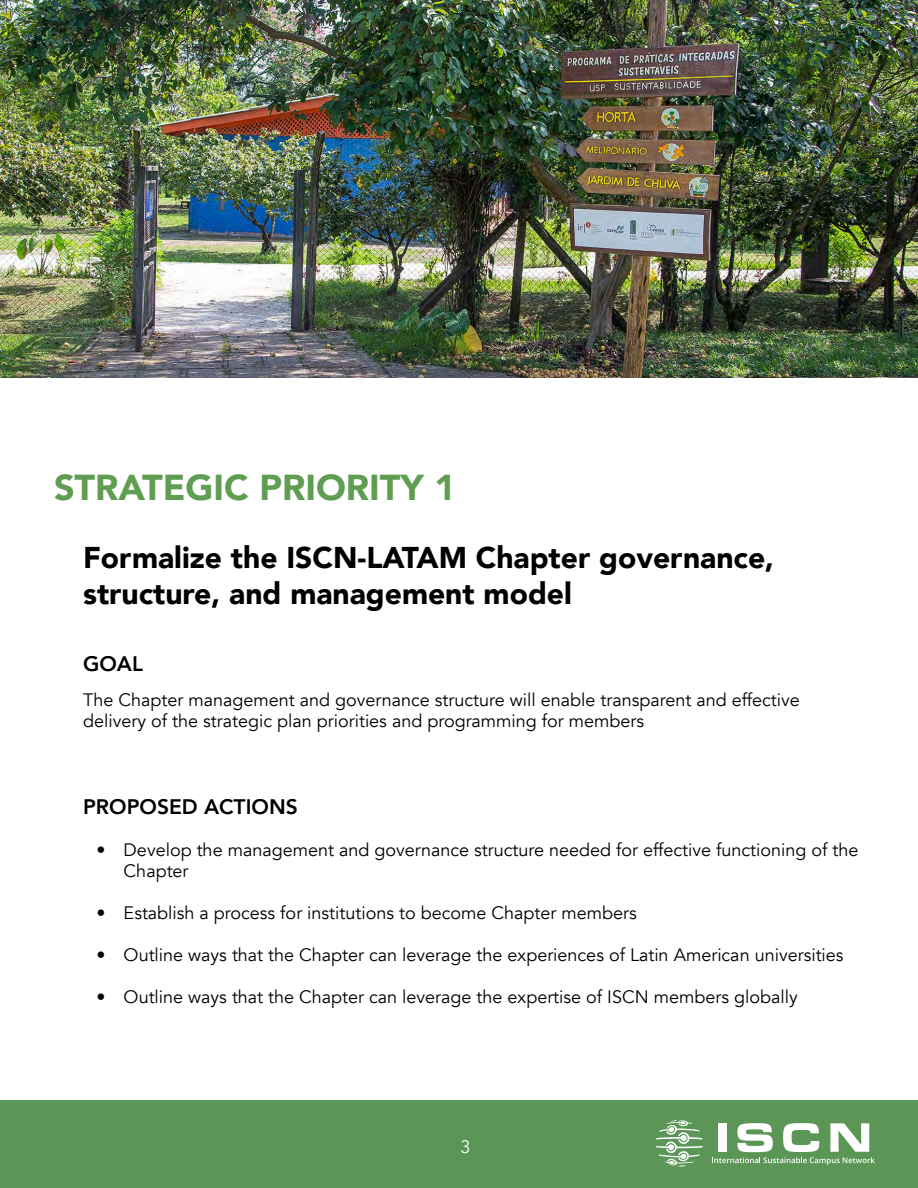
<style>
.page{position:relative;width:918px;height:1188px;background:#fff}
.page>*{position:absolute;margin:0;border:0;box-sizing:border-box;transform-origin:0 0}
.t1{font:900 36px "Avenir";color:#5e9d52}
.t2{font:900 30px/36px "Avenir";color:#000}
.t3{font:800 21px "Avenir";color:#000}
.t4{font:18px/21.6px "Avenir";color:#000}
.t5{font:18px "Avenir";color:#fff}
</style>
<div class="page">
<div style="left:0;top:1101px;width:918px;height:87px;background:#5b9657"></div>
<svg style="left:656px;top:1120px;width:47px;height:47px"></svg>
<svg style="left:712px;top:1123px;width:163px;height:42px"></svg>
<img style="left:0;top:0;width:918px;height:378px">
<h1 class="t1" style="left:54px;top:457px;width:403px">STRATEGIC PRIORITY 1</h1>
<h2 class="t2" style="left:83px;top:539px;width:692px">Formalize the ISCN-LATAM Chapter governance, structure, and management model</h2>
<p class="t3" style="left:83px;top:647px;width:61px">GOAL</p>
<p class="t4" style="left:83px;top:689px;width:718px">The Chapter management and governance structure will enable transparent and effective delivery of the strategic plan priorities and programming for members</p>
<p class="t3" style="left:83px;top:790px;width:216px">PROPOSED ACTIONS</p>
<p class="t4" style="left:124px;top:839px;width:736px;text-indent:-27px">• Develop the management and governance structure needed for effective functioning of the<br>Chapter</p>
<p class="t4" style="left:97px;top:902px;width:542px">• Establish a process for institutions to become Chapter members</p>
<p class="t4" style="left:97px;top:944px;width:748px">• Outline ways that the Chapter can leverage the experiences of Latin American universities</p>
<p class="t4" style="left:97px;top:986px;width:703px">• Outline ways that the Chapter can leverage the expertise of ISCN members globally</p>
<p class="t5" style="left:460px;top:1136px;width:12px">3</p>
</div>
